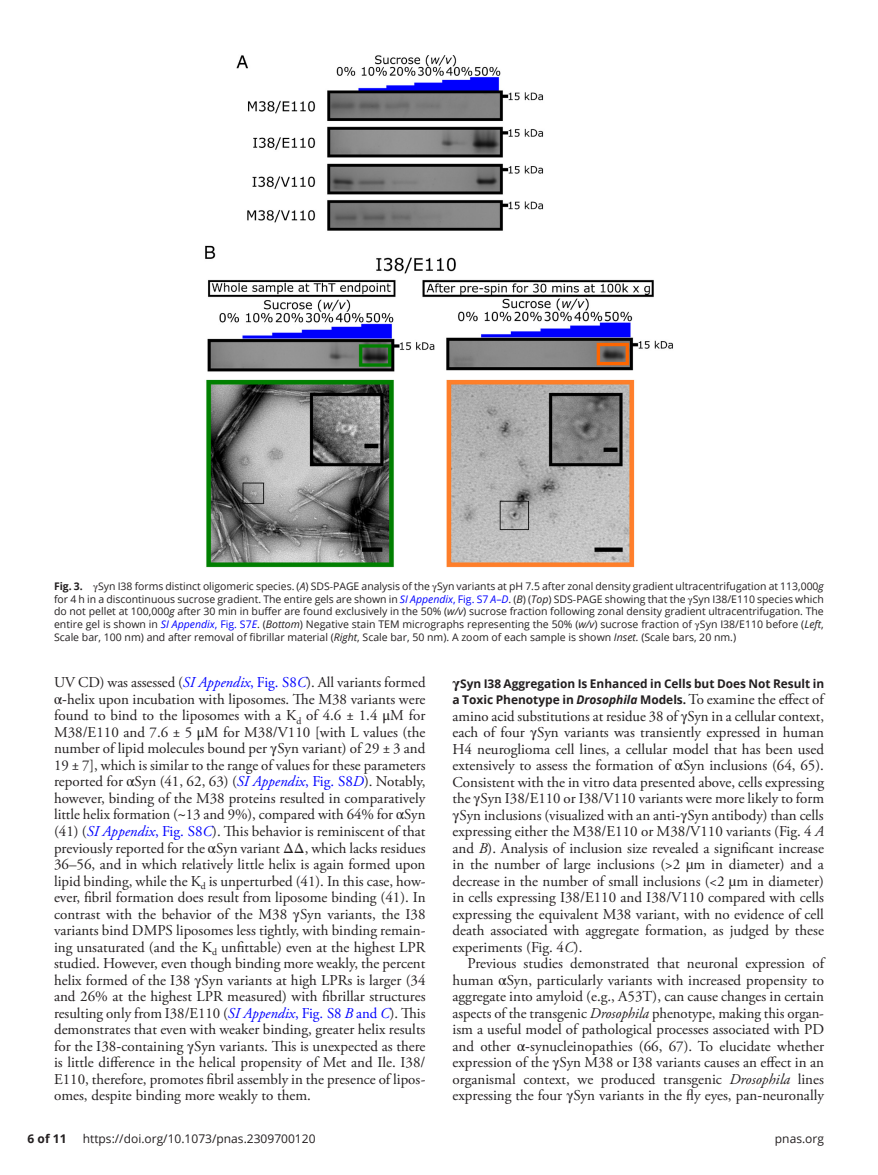
<style>
.page{position:relative;width:878px;height:1175px;background:#fff}
.page>*{position:absolute;margin:0;border:0;box-sizing:border-box;transform-origin:0 0}
.t1{font:15px/16.5px "Adobe Garamond Pro";color:#231f20;text-align:justify}
.t2{font:700 12px/16.5px "Open Sans";color:#231f20}
.t3{font:12px "Open Sans";color:#231f20}
.t4{font:10.5px/12.8px "Open Sans";color:#231f20;text-align:justify}
.s1{font-weight:700}
.s2{font-family:"STIX"}
.s3{font-style:italic}
.s4{font-style:italic;color:#00f}
.s5{color:#00f}
.s6{font-family:"STIX";font-size:15px}
.s7{font-family:"Adobe Garamond Pro";font-weight:400;font-size:15px}
</style>
<div class="page">
<img style="left:205px;top:55px;width:468px;height:512px">
<p class="t4" style="left:54px;top:579px;width:771px"><span class="s1">Fig. 3.</span> <span class="s2">γ</span>Syn I38 forms distinct oligomeric species. (<span class="s3">A</span>) SDS<span class="s2">-</span>PAGE analysis of the <span class="s2">γ</span>Syn variants at pH 7.5 after zonal density gradient ultracentrifugation at 113,000<span class="s3">g </span>for 4 h in a discontinuous sucrose gradient. The entire gels are shown in <span class="s4">SI Appendix</span><span class="s5">, Fig. S7</span> <span class="s4">A</span><span class="s5">–</span><span class="s4">D</span>. (<span class="s3">B</span>) (<span class="s3">Top</span>) SDS<span class="s2">-</span>PAGE showing that the <span class="s2">γ</span>Syn I38/E110 species which do not pellet at 100,000<span class="s3">g</span> after 30 min in buffer are found exclusively in the 50% (<span class="s3">w/v</span>) sucrose fraction following zonal density gradient ultracentrifugation. The entire gel is shown in <span class="s4">SI Appendix</span><span class="s5">, Fig. S7</span><span class="s4">E</span>. (<span class="s3">Bottom</span>) Negative stain TEM micrographs representing the 50% (<span class="s3">w/v</span>) sucrose fraction of <span class="s2">γ</span>Syn I38/E110 before (<span class="s3">Left</span>, Scale bar, 100 nm) and after removal of fibrillar material (<span class="s3">Right</span>, Scale bar, 50 nm). A zoom of each sample is shown <span class="s3">Inset.</span> (Scale bars, 20 nm.)</p>
<p class="t1" style="left:54px;top:675px;width:373px">UV CD) was assessed (<span class="s4">SI Appendix</span><span class="s5">, Fig. S8</span><span class="s4">C</span>). All variants formed <span class="s2">α-</span>helix upon incubation with liposomes. The M38 variants were found to bind to the liposomes with a K<sub>d</sub> of 4.6 ± 1.4 <span class="s2">μ</span>M for M38/E110 and 7.6 ± 5 <span class="s2">μ</span>M for M38/V110 [with L values (the number of lipid molecules bound per <span class="s2">γ</span>Syn variant) of 29 ± 3 and 19 ± 7], which is similar to the range of values for these parameters reported for <span class="s2">α</span>Syn (41, 62, 63) (<span class="s4">SI Appendix</span><span class="s5">, Fig. S8</span><span class="s4">D</span>). Notably, however, binding of the M38 proteins resulted in comparatively little helix formation (<span class="s2">~</span>13 and 9%), compared with 64% for <span class="s2">α</span>Syn (41) (<span class="s4">SI Appendix</span><span class="s5">, Fig. S8</span><span class="s4">C</span>). This behavior is reminiscent of that previously reported for the <span class="s2">α</span>Syn variant <span class="s2">ΔΔ</span>, which lacks residues 36–56, and in which relatively little helix is again formed upon lipid binding, while the K<sub>d</sub> is unperturbed (41). In this case, how&shy;ever, fibril formation does result from liposome binding (41). In contrast with the behavior of the M38 <span class="s2">γ</span>Syn variants, the I38 variants bind DMPS liposomes less tightly, with binding remain&shy;ing unsaturated (and the K<sub>d</sub> unfittable) even at the highest LPR studied. However, even though binding more weakly, the percent helix formed of the I38 <span class="s2">γ</span>Syn variants at high LPRs is larger (34 and 26% at the highest LPR measured) with fibrillar structures resulting only from I38/E110 (<span class="s4">SI Appendix</span><span class="s5">, Fig. S8</span> <span class="s4">B</span> <span class="s5">and</span> <span class="s4">C</span>). This demonstrates that even with weaker binding, greater helix results for the I38<span class="s2">-</span>containing <span class="s2">γ</span>Syn variants. This is unexpected as there is little difference in the helical propensity of Met and Ile. I38/ E110, therefore, promotes fibril assembly in the presence of lipos&shy;omes, despite binding more weakly to them.</p>
<p class="t2" style="left:452px;top:674px;width:373px"><span class="s6">γ</span>Syn I38 Aggregation Is Enhanced in Cells but Does Not Result in a Toxic Phenotype in <span class="s3">Drosophila</span> Models. <span class="s7">To examine the effect of</span></p>
<p class="t1" style="left:452px;top:708px;width:373px">amino acid substitutions at residue 38 of <span class="s2">γ</span>Syn in a cellular context, each of four <span class="s2">γ</span>Syn variants was transiently expressed in human H4 neuroglioma cell lines, a cellular model that has been used extensively to assess the formation of <span class="s2">α</span>Syn inclusions (64, 65).<br>Consistent with the in vitro data presented above, cells expressing the <span class="s2">γ</span>Syn I38/E110 or I38/V110 variants were more likely to form <span class="s2">γ</span>Syn inclusions (visualized with an anti<span class="s2">-γ</span>Syn antibody) than cells expressing either the M38/E110 or M38/V110 variants (Fig. 4 <span class="s3">A </span>and <span class="s3">B</span>). Analysis of inclusion size revealed a significant increase in the number of large inclusions (&gt;2 <span class="s2">µ</span>m in diameter) and a decrease in the number of small inclusions (&lt;2 <span class="s2">µ</span>m in diameter) in cells expressing I38/E110 and I38/V110 compared with cells expressing the equivalent M38 variant, with no evidence of cell death associated with aggregate formation, as judged by these experiments (Fig. 4<span class="s3">C</span>).</p>
<p class="t1" style="left:452px;top:955px;width:373px;text-indent:15px">Previous studies demonstrated that neuronal expression of human <span class="s2">α</span>Syn, particularly variants with increased propensity to aggregate into amyloid (e.g., A53T), can cause changes in certain aspects of the transgenic <span class="s3">Drosophila</span> phenotype, making this organ&shy;ism a useful model of pathological processes associated with PD and other <span class="s2">α-</span>synucleinopathies (66, 67). To elucidate whether expression of the <span class="s2">γ</span>Syn M38 or I38 variants causes an effect in an organismal context, we produced transgenic <span class="s3">Drosophila</span> lines expressing the four <span class="s2">γ</span>Syn variants in the fly eyes, pan<span class="s2">-</span>neuronally</p>
<p class="t2" style="left:28px;top:1130px;width:40px">6 of 11</p>
<p class="t3" style="left:83px;top:1130px;width:234px">https://doi.org/10.1073/pnas.2309700120</p>
<p class="t3" style="left:774px;top:1130px;width:51px">pnas.org</p>
</div>
